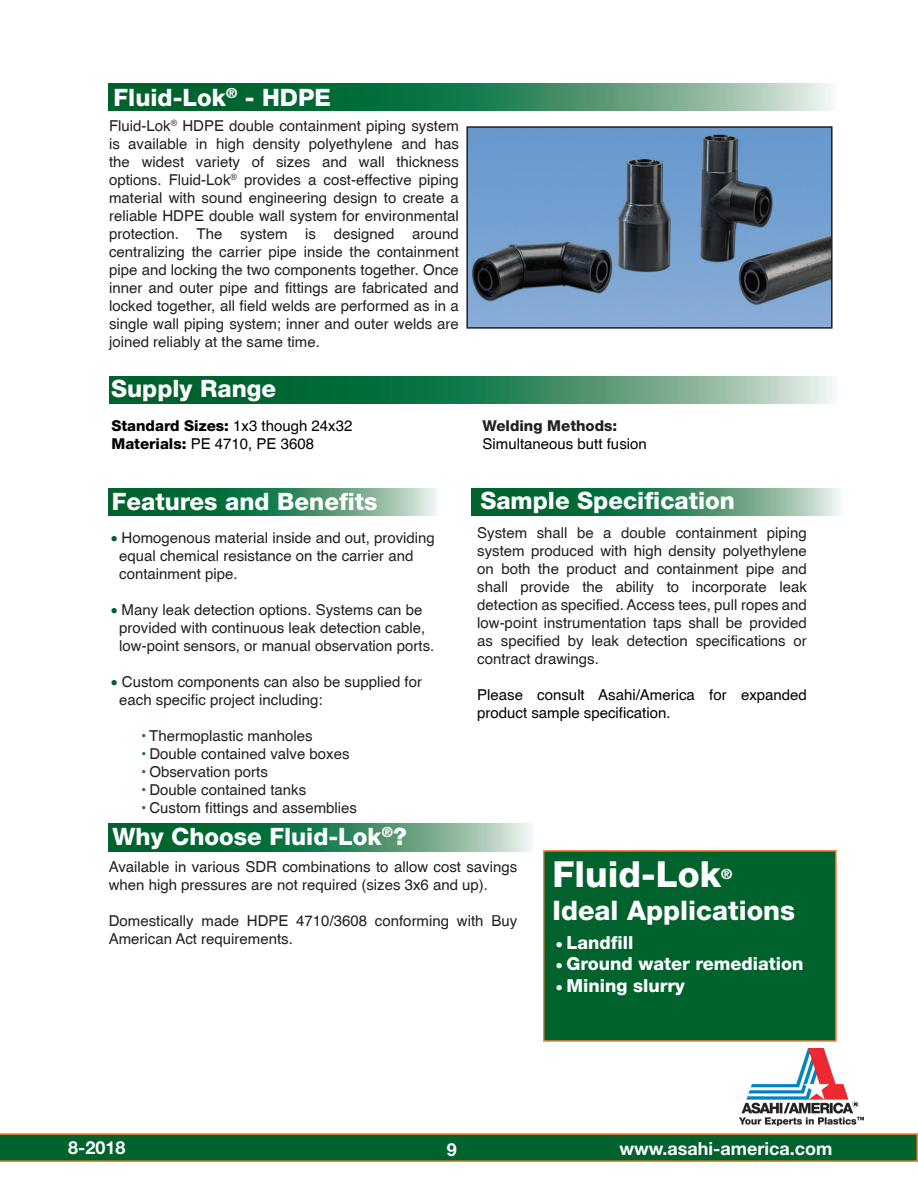
<style>
.page{position:relative;width:918px;height:1188px;background:#fff}
.page>*{position:absolute;margin:0;border:0;box-sizing:border-box;transform-origin:0 0}
.t1{font:800 36px "Helvetica Neue";color:#fff}
.t2{font:800 27px "Helvetica Neue";color:#fff}
.t3{font:800 24px "Helvetica Neue";color:#fff}
.t4{font:800 18px "Helvetica Neue";color:#fff}
.t5{font:700 18px "Helvetica Neue LT Std";color:#fff}
.No_Spacing{font:15px/18px "Helvetica";color:#231f20}
.t6{font:15px/18px "Helvetica";color:#000}
.t7{font:800 15px "Helvetica Neue";color:#000}
.BODY{font:800 15px "Helvetica Neue";color:#231f20}
.t8{font:800 13.95px "Helvetica Neue";color:#fff}
.s1{font-family:"Helvetica";font-weight:400}
.s2{font-family:"Helvetica Neue";font-weight:800}
.s3{color:#00622d}
.s4{color:#1e7b3c}
</style>
<div class="page">
<svg style="left:0;top:1133px;width:918px;height:29px;background:#1d662d"></svg>
<img style="left:739px;top:1048px;width:124px;height:78px">
<svg style="left:109px;top:376px;width:723px;height:27px;background:#3d8a62"></svg>
<svg style="left:108px;top:83px;width:723px;height:28px;background:#3d8a62"></svg>
<div style="left:543px;top:850px;width:294px;height:192px;background:#00622d;border:2px solid #ff8041"></div>
<svg style="left:109px;top:824px;width:422px;height:27px;background:#3d8b63"></svg>
<svg style="left:108px;top:488px;width:328px;height:27px;background:#3c8b62"></svg>
<svg style="left:472px;top:488px;width:368px;height:28px;background:#3d8b63"></svg>
<img style="left:469px;top:129px;width:361px;height:197px">
<div style="left:466px;top:126px;width:367px;height:203px;border:2px solid #231f20"></div>
<p class="t3" style="left:114px;top:83px;width:219px">Fluid-Lok<sup>®</sup> - HDPE</p>
<p class="No_Spacing" style="left:109px;top:116px;width:351px;text-align:justify">Fluid-Lok<sup>®</sup> HDPE double containment piping system is available in high density polyethylene and has the widest variety of sizes and wall thickness options. Fluid-Lok<sup>®</sup> provides a cost-effective piping material with sound engineering design to create a reliable HDPE double wall system for environmental protection. The system is designed around centralizing the carrier pipe inside the containment pipe and locking the two components together. Once inner and outer pipe and fittings are fabricated and locked together, all field welds are performed as in a single wall piping system; inner and outer welds are joined reliably at the same time.</p>
<p class="t3" style="left:111px;top:374px;width:166px">Supply Range</p>
<p class="t7" style="left:111px;top:417px;width:242px">Standard Sizes: <span class="s1">1x3 though 24x32</span></p>
<p class="t6" style="left:111px;top:435px;width:204px"><span class="s2">Materials:</span> PE 4710, PE 3608</p>
<p class="BODY" style="left:483px;top:417px;width:136px">Welding Methods:</p>
<p class="t6" style="left:483px;top:435px;width:166px">Simultaneous butt fusion</p>
<p class="t3" style="left:112px;top:487px;width:267px">Features and Benefits</p>
<p class="t3" style="left:480px;top:486px;width:256px">Sample Specification</p>
<p class="No_Spacing" style="left:119px;top:528px;width:317px;text-indent:-8px"><span class="s3">•</span> Homogenous material inside and out, providing equal chemical resistance on the carrier and containment pipe.</p>
<p class="No_Spacing" style="left:119px;top:600px;width:317px;text-indent:-8px"><span class="s3">•</span> Many leak detection options. Systems can be provided with continuous leak detection cable, low-point sensors, or manual observation ports.</p>
<p class="No_Spacing" style="left:119px;top:672px;width:304px;text-indent:-8px"><span class="s3">•</span> Custom components can also be supplied for each specific project including:</p>
<p class="No_Spacing" style="left:140px;top:726px;width:174px"><span class="s4">•</span> Thermoplastic manholes</p>
<p class="No_Spacing" style="left:140px;top:744px;width:211px"><span class="s4">•</span> Double contained valve boxes</p>
<p class="No_Spacing" style="left:140px;top:762px;width:129px"><span class="s4">•</span> Observation ports</p>
<p class="No_Spacing" style="left:140px;top:780px;width:168px"><span class="s4">•</span> Double contained tanks</p>
<p class="No_Spacing" style="left:140px;top:798px;width:218px"><span class="s4">•</span> Custom fittings and assemblies</p>
<p class="t3" style="left:113px;top:822px;width:296px">Why Choose Fluid-Lok<sup>®</sup>?</p>
<p class="No_Spacing" style="left:477px;top:523px;width:331px;text-align:justify">System shall be a double containment piping system produced with high density polyethylene on both the product and containment pipe and shall provide the ability to incorporate leak detection as specified. Access tees, pull ropes and low-point instrumentation taps shall be provided as specified by leak detection specifications or contract drawings.</p>
<p class="t6" style="left:477px;top:685px;width:331px">Please consult Asahi/America for expanded product sample specification.</p>
<p class="No_Spacing" style="left:109px;top:858px;width:410px">Available in various SDR combinations to allow cost savings when high pressures are not required (sizes 3x6 and up).</p>
<p class="No_Spacing" style="left:109px;top:912px;width:410px">Domestically made HDPE 4710/3608 conforming with Buy<br>American Act requirements.</p>
<p class="t1" style="left:553px;top:853px;width:170px">Fluid-Lok</p>
<p class="t8" style="left:721px;top:866px;width:13px">®</p>
<p class="t2" style="left:553px;top:894px;width:244px">Ideal Applications</p>
<p class="t4" style="left:556px;top:932px;width:79px">• Landfill</p>
<p class="t4" style="left:556px;top:953px;width:249px">• Ground water remediation</p>
<p class="t4" style="left:556px;top:975px;width:130px">• Mining slurry</p>
<p class="t5" style="left:68px;top:1137px;width:59px">8-2018</p>
<p class="t5" style="left:620px;top:1137px;width:214px">www.asahi-america.com</p>
<p class="t5" style="left:447px;top:1139px;width:12px">9</p>
</div>
